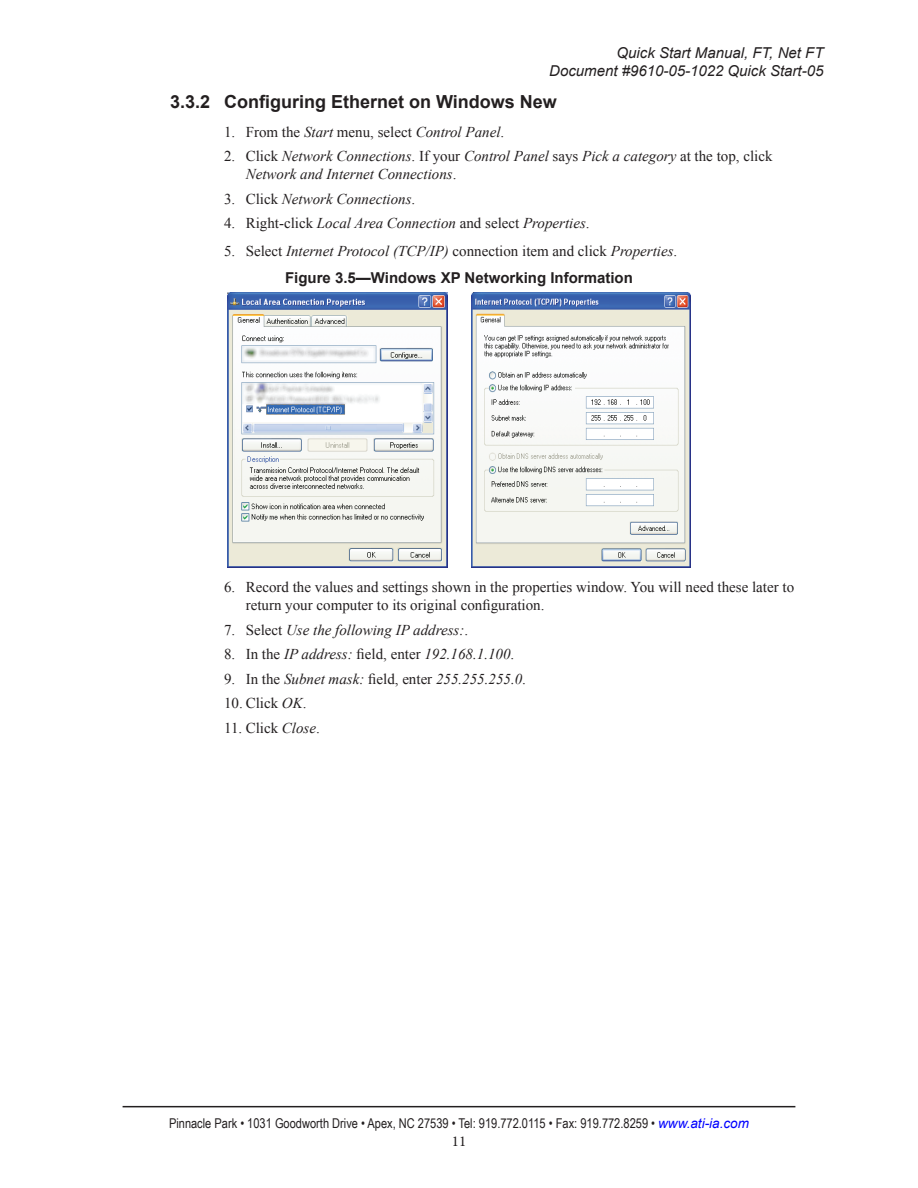
<style>
.page{position:relative;width:918px;height:1188px;background:#fff}
.page>*{position:absolute;margin:0;border:0;box-sizing:border-box;transform-origin:0 0}
.t1{font:700 18px "Arial";color:#231f20}
.t2{font:italic 15px/18px "Times New Roman";color:#231f20}
.t3{font:15px/18px "Times New Roman";color:#231f20}
.t4{font:italic 15px/18px "Arial";color:#231f20;text-align:right}
.t5{font:700 15px "Arial";color:#231f20}
.t6{font:15px "Minion Pro";color:#231f20}
.t7{font:13.5px "Arial Narrow";color:#231f20}
.s1{font-style:italic}
.s2{font-style:normal}
.s3{font-family:"Arial";font-style:italic;color:#00f}
</style>
<div class="page">
<hr style="left:123px;top:1106px;width:672px;height:1px;background:#231f20">
<img style="left:228px;top:293px;width:220px;height:275px">
<img style="left:472px;top:293px;width:218px;height:274px">
<p class="t4" style="left:549px;top:44px;width:276px">Quick Start Manual, FT, Net FT<br>Document #9610-05-1022 Quick Start‑05</p>
<p class="t1" style="left:170px;top:89px;width:388px">3.3.2 Configuring Ethernet on Windows New</p>
<p class="t3" style="left:224px;top:122px;width:282px">1. From the <span class="s1">Start</span> menu, select <span class="s1">Control Panel</span>.</p>
<p class="t2" style="left:246px;top:147px;width:528px;text-indent:-22px"><span class="s2">2. Click</span> Network Connections<span class="s2">. If your</span> Control Panel <span class="s2">says</span> Pick a category <span class="s2">at the top, click<br></span>Network and Internet Connections<span class="s2">.</span></p>
<p class="t2" style="left:224px;top:189px;width:193px"><span class="s2">3. Click</span> Network Connections<span class="s2">.</span></p>
<p class="t2" style="left:224px;top:214px;width:367px"><span class="s2">4. Right‑click</span> Local Area Connection <span class="s2">and select</span> Properties<span class="s2">.</span></p>
<p class="t2" style="left:224px;top:242px;width:455px"><span class="s2">5. Select</span> Internet Protocol (TCP/IP) <span class="s2">connection item and click</span> Properties<span class="s2">.</span></p>
<p class="t5" style="left:285px;top:268px;width:349px">Figure 3.5—Windows XP Networking Information</p>
<p class="t3" style="left:246px;top:578px;width:550px;text-indent:-22px">6. Record the values and settings shown in the properties window. You will need these later to return your computer to its original configuration.</p>
<p class="t2" style="left:224px;top:620px;width:246px"><span class="s2">7. Select</span> Use the following IP address:<span class="s2">.</span></p>
<p class="t2" style="left:224px;top:645px;width:292px"><span class="s2">8. In the</span> IP address: <span class="s2">field, enter</span> 192.168.1.100<span class="s2">.</span></p>
<p class="t2" style="left:224px;top:669px;width:303px"><span class="s2">9. In the</span> Subnet mask: <span class="s2">field, enter</span> 255.255.255.0<span class="s2">.</span></p>
<p class="t3" style="left:224px;top:694px;width:84px">10. Click <span class="s1">OK</span>.</p>
<p class="t3" style="left:224px;top:718px;width:97px">11. Click <span class="s1">Close</span>.</p>
<p class="t7" style="left:169px;top:1114px;width:581px">Pinnacle Park • 1031 Goodworth Drive • Apex, NC 27539 • Tel: 919.772.0115 • Fax: 919.772.8259 • <span class="s3">www.ati‑ia.com</span></p>
<p class="t6" style="left:452px;top:1131px;width:16px">11</p>
</div>
